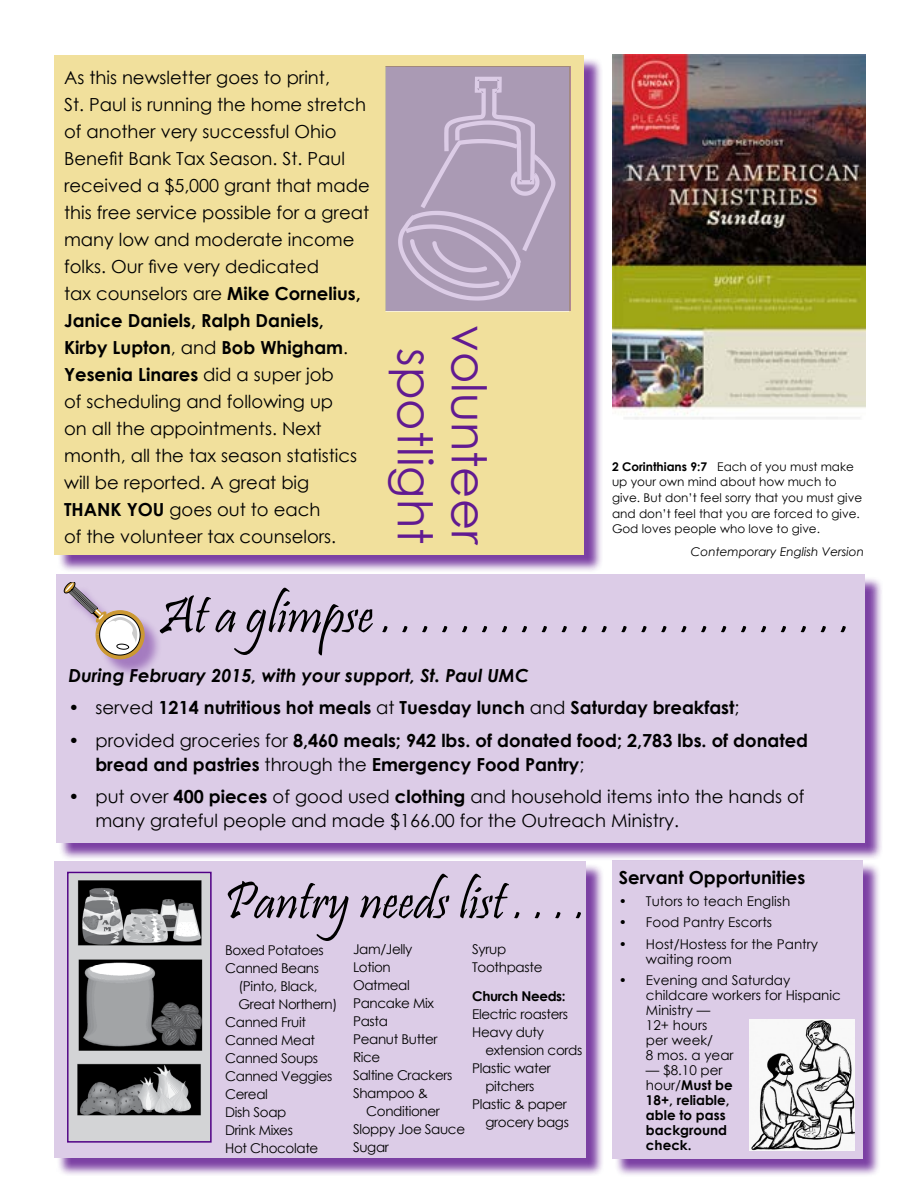
<style>
.page{position:relative;width:918px;height:1188px;background:#fff}
.page>*{position:absolute;margin:0;border:0;box-sizing:border-box;transform-origin:0 0}
.t1{font:54px "Pristina";color:#000}
.t2{font:48px/54px "Century Gothic";color:#611a91;text-align:center}
.t3{font:18px/27px "Century Gothic";color:#000}
.t4{font:700 18px/24px "Century Gothic";color:#000}
.t5{font:italic 700 18px "Century Gothic";color:#000}
.t6{font:13.5px/18px "Century Gothic";letter-spacing:-.025em;color:#000}
.t7{font:13.5px/15px "Century Gothic";color:#000}
.t8{font:700 13.5px/15px "Century Gothic";color:#000}
.t9{font:700 13.5px "Century Gothic";letter-spacing:-.025em;color:#000}
.t10{font:12px/15.8px "Century Gothic";color:#000}
.t11{font:italic 12px "Century Gothic";color:#000}
.s1{font-weight:700}
.s2{font-weight:400}
</style>
<div class="page">
<div style="left:57px;top:57px;width:546px;height:516px;background:#500085;opacity:.75"></div>
<div style="left:55px;top:55px;width:529px;height:499px;background:#f1e09c"></div>
<div style="left:56px;top:864px;width:549px;height:312px;background:#500085;opacity:.75"></div>
<div style="left:54px;top:861px;width:532px;height:297px;background:#dccce7"></div>
<img style="left:70px;top:875px;width:139px;height:265px">
<div style="left:67px;top:872px;width:145px;height:271px;border:2px solid #500085"></div>
<div style="left:614px;top:863px;width:267px;height:314px;background:#500085;opacity:.75"></div>
<div style="left:612px;top:860px;width:250px;height:298px;background:#dccce7"></div>
<img style="left:749px;top:1020px;width:105px;height:130px">
<div style="left:58px;top:577px;width:826px;height:284px;background:#500085;opacity:.75"></div>
<div style="left:56px;top:574px;width:809px;height:269px;background:#dccce7"></div>
<div style="left:67px;top:585px;width:96px;height:92px;background:#500085;opacity:.4"></div>
<svg style="left:64px;top:582px;width:80px;height:77px"></svg>
<div style="left:386px;top:67px;width:184px;height:244px;background:#aa9ab4"></div>
<svg style="left:398px;top:77px;width:157px;height:224px"></svg>
<img style="left:612px;top:54px;width:254px;height:365px">
<p class="t3" style="left:64px;top:63px;width:307px">As this newsletter goes to print,<br>St. Paul is running the home stretch of another very successful Ohio<br>Benefit Bank Tax Season. St. Paul received a $5,000 grant that made this free service possible for a great many low and moderate income folks. Our five very dedicated<br>tax counselors are <span class="s1">Mike Cornelius,<br>Janice Daniels, Ralph Daniels,<br>Kirby Lupton</span>, and <span class="s1">Bob Whigham</span>.<br><span class="s1">Yesenia Linares</span> did a super job<br>of scheduling and following up<br>on all the appointments. Next month, all the tax season statistics will be reported. A great big<br><span class="s1">THANK YOU</span> goes out to each<br>of the volunteer tax counselors.</p>
<h2 class="t2" style="left:497px;top:325px;width:222px;rotate:90deg">volunteer spotlight</h2>
<p class="t10" style="left:612px;top:458px;width:252px"><span class="s1">2 Corinthians 9:7</span> Each of you must make up your own mind about how much to give. But don’t feel sorry that you must give and don’t feel that you are forced to give.<br>God loves people who love to give.</p>
<p class="t11" style="left:691px;top:543px;width:175px">Contemporary English Version</p>
<h1 class="t1" style="left:160px;top:585px;width:694px">At a glimpse . . . . . . . . . . . . . . . . . . . . . . . .</h1>
<p class="t5" style="left:68px;top:661px;width:462px">During February 2015, with your support, St. Paul UMC</p>
<p class="t4" style="left:68px;top:695px;width:673px"><span class="s2">• served</span> 1214 nutritious hot meals <span class="s2">at</span> Tuesday lunch <span class="s2">and</span> Saturday breakfast<span class="s2">;</span></p>
<p class="t4" style="left:95px;top:728px;width:714px;text-indent:-27px"><span class="s2">• provided groceries for</span> 8,460 meals; 942 lbs. of donated food; 2,783 lbs. of donated bread and pastries <span class="s2">through the</span> Emergency Food Pantry<span class="s2">;</span></p>
<p class="t3" style="left:95px;top:785px;width:711px;line-height:24px;text-indent:-27px">• put over <span class="s1">400 pieces</span> of good used <span class="s1">clothing</span> and household items into the hands of many grateful people and made $166.00 for the Outreach Ministry.</p>
<h1 class="t1" style="left:224px;top:871px;width:364px">Pantry needs list . . . .</h1>
<p class="t6" style="left:225px;top:941px;width:100px">Boxed Potatoes</p>
<p class="t6" style="left:225px;top:959px;width:95px">Canned Beans</p>
<p class="t6" style="left:238px;top:977px;width:81px">(Pinto, Black,</p>
<p class="t6" style="left:238px;top:995px;width:101px">Great Northern)</p>
<p class="t6" style="left:225px;top:1013px;width:82px">Canned Fruit</p>
<p class="t6" style="left:225px;top:1031px;width:92px">Canned Meat</p>
<p class="t6" style="left:225px;top:1049px;width:94px">Canned Soups</p>
<p class="t6" style="left:225px;top:1067px;width:109px">Canned Veggies</p>
<p class="t6" style="left:225px;top:1085px;width:44px">Cereal</p>
<p class="t6" style="left:225px;top:1103px;width:63px">Dish Soap</p>
<p class="t6" style="left:225px;top:1121px;width:69px">Drink Mixes</p>
<p class="t6" style="left:225px;top:1139px;width:95px">Hot Chocolate</p>
<p class="t6" style="left:472px;top:940px;width:72px">Syrup<br>Toothpaste</p>
<p class="t9" style="left:472px;top:986px;width:95px">Church Needs:</p>
<p class="t6" style="left:472px;top:1005px;width:97px">Electric roasters<br>Heavy duty</p>
<p class="t6" style="left:485px;top:1041px;width:98px">extension cords</p>
<p class="t6" style="left:472px;top:1059px;width:80px">Plastic water</p>
<p class="t6" style="left:485px;top:1077px;width:51px">pitchers</p>
<p class="t6" style="left:472px;top:1095px;width:96px">Plastic &amp; paper</p>
<p class="t6" style="left:485px;top:1113px;width:85px">grocery bags</p>
<p class="t6" style="left:353px;top:940px;width:101px">Jam/Jelly<br>Lotion<br>Oatmeal<br>Pancake Mix<br>Pasta<br>Peanut Butter<br>Rice<br>Saltine Crackers<br>Shampoo &amp;</p>
<p class="t6" style="left:353px;top:1102px;width:114px;text-indent:13px">Conditioner<br>Sloppy Joe Sauce<br>Sugar</p>
<p class="t4" style="left:619px;top:865px;width:188px">Servant Opportunities</p>
<p class="t7" style="left:619px;top:893px;width:173px">• Tutors to teach English</p>
<p class="t7" style="left:619px;top:915px;width:155px">• Food Pantry Escorts</p>
<p class="t7" style="left:646px;top:936px;width:174px;text-indent:-27px">• Host/Hostess for the Pantry waiting room</p>
<p class="t7" style="left:646px;top:972px;width:197px;text-indent:-27px">• Evening and Saturday childcare workers for Hispanic<br>Ministry —<br>12+ hours<br>per week/<br>8 mos. a year</p>
<p class="t8" style="left:646px;top:1062px;width:88px"><span class="s2">— $8.10 per hour/</span>Must be<br>18+, reliable, able to pass background check.</p>
</div>
